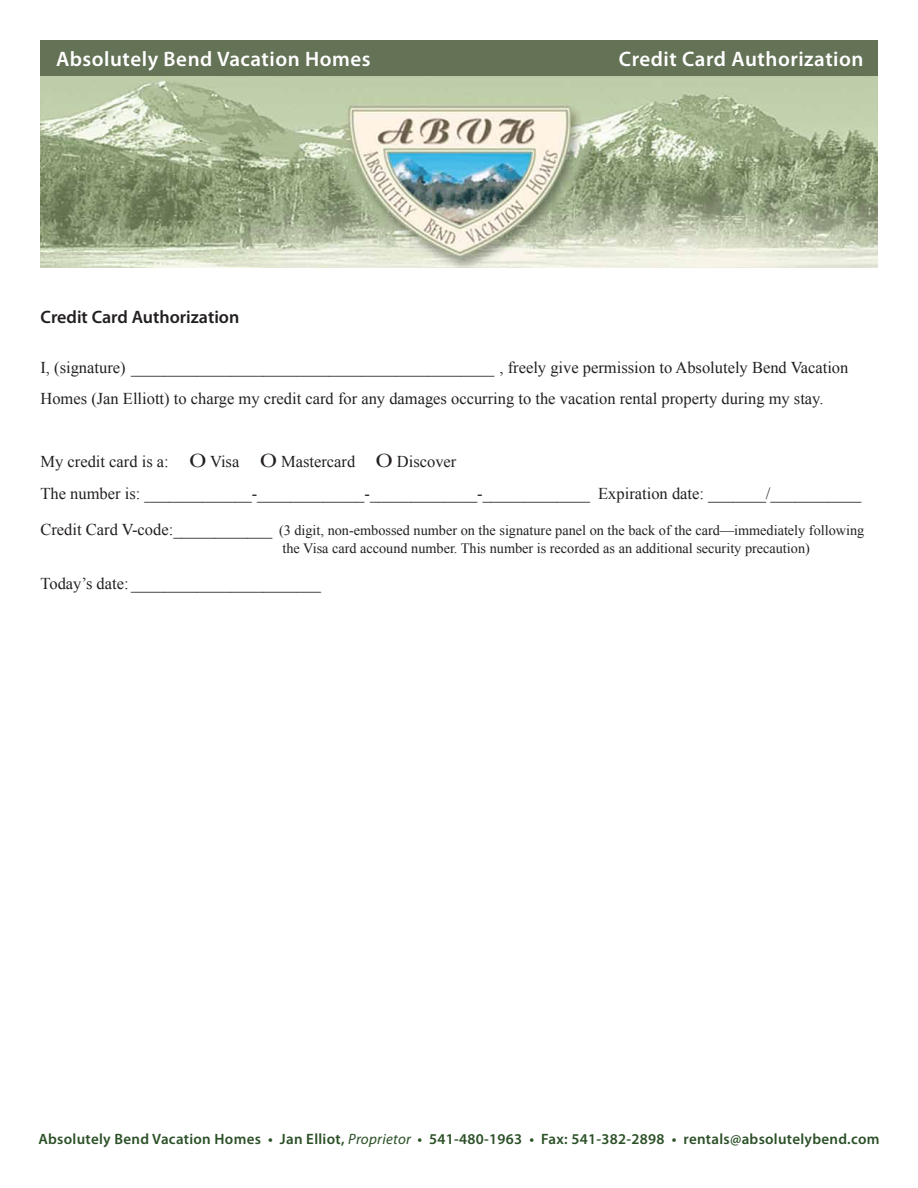
<style>
.page{position:relative;width:918px;height:1188px;background:#fff}
.page>*{position:absolute;margin:0;border:0;box-sizing:border-box;transform-origin:0 0}
.t1{font:600 21px "Myriad Pro";letter-spacing:.025em;color:#fff}
.t2{font:600 18px "Myriad Pro";color:#231f20}
.t3{font:16.5px/31.5px "Times New Roman";color:#231f20}
.t4{font:600 15px "Myriad Pro";letter-spacing:.02em;color:#2b5027}
.t5{font:14.25px/18px "Times New Roman";color:#231f20}
.s1{font-size:19.5px}
.s2{font-size:16.5px}
.s3{font-weight:400;font-style:italic}
</style>
<div class="page">
<img style="left:40px;top:76px;width:838px;height:191px">
<div style="left:40px;top:40px;width:838px;height:36px;background:#647256"></div>
<p class="t1" style="left:56px;top:45px;width:316px">Absolutely Bend Vacation Homes</p>
<p class="t1" style="left:619px;top:45px;width:246px">Credit Card Authorization</p>
<p class="t2" style="left:40px;top:306px;width:200px">Credit Card Authorization</p>
<p class="t3" style="left:40px;top:351px;width:809px">I, (signature) ____________________________________________ , freely give permission to Absolutely Bend Vacation<br>Homes (Jan Elliott) to charge my credit card for any damages occurring to the vacation rental property during my stay.</p>
<p class="t3" style="left:40px;top:446px;width:822px">My credit card is a: <span class="s1">O</span> Visa <span class="s1">O</span> Mastercard <span class="s1">O</span> Discover<br>The number is: _____________-_____________-_____________-_____________ Expiration date: _______/___________</p>
<p class="t5" style="left:283px;top:521px;width:583px;text-indent:-242px"><span class="s2">Credit Card V-code:____________</span> (3 digit, non-embossed number on the signature panel on the back of the card––immediately following the Visa card accound number. This number is recorded as an additional security precaution)</p>
<p class="t3" style="left:40px;top:567px;width:282px">Today’s date: _______________________</p>
<p class="t4" style="left:38px;top:1130px;width:843px">Absolutely Bend Vacation Homes • Jan Elliot, <span class="s3">Proprietor</span> • 541-480-1963 • Fax: 541-382-2898 • rentals@absolutelybend.com</p>
</div>
